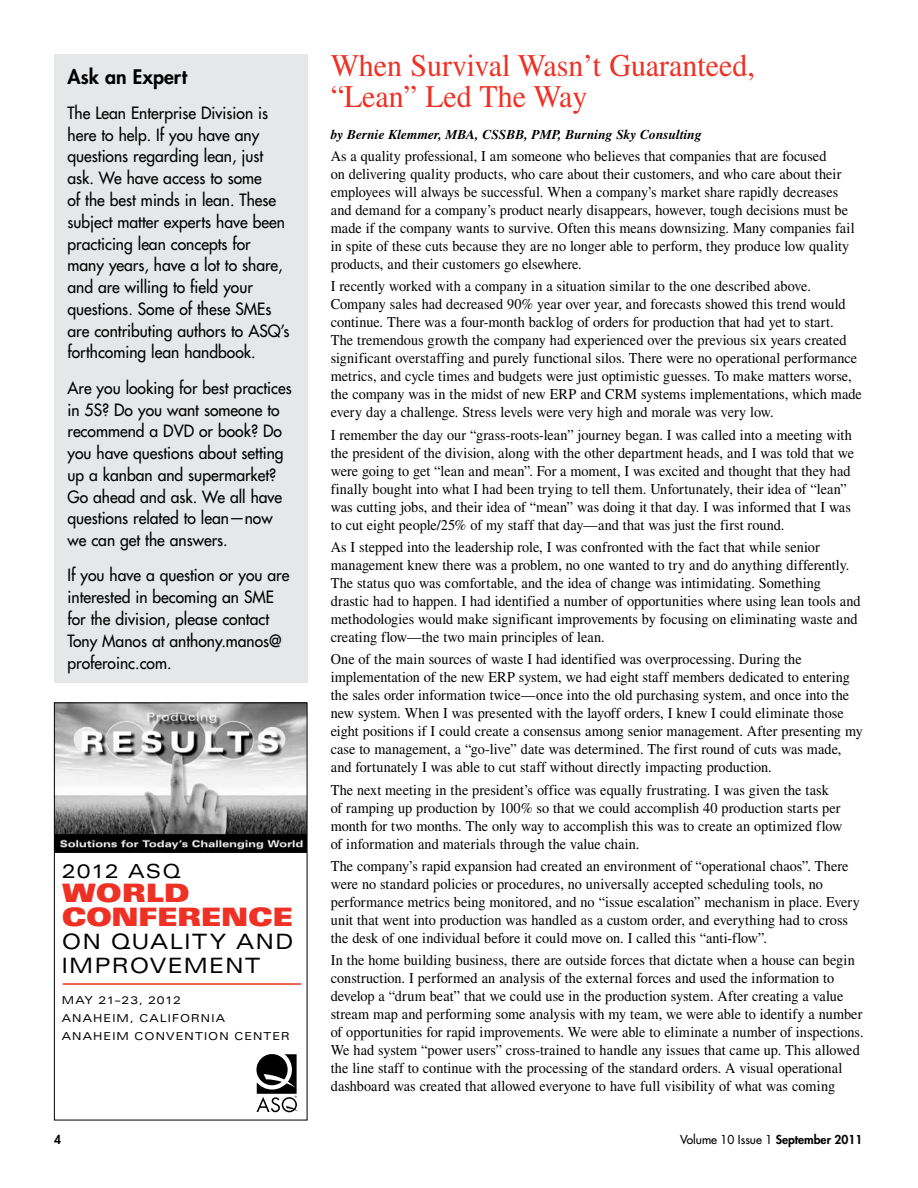
<style>
.page{position:relative;width:918px;height:1188px;background:#fff}
.page>*{position:absolute;margin:0;border:0;box-sizing:border-box;transform-origin:0 0}
.t1{font:31.5px/31.5px "Times LT Std";color:#ee3124;scale:.95 1}
.t2{font:25.35px/23.4px "Univers LT Std X Black Ex";letter-spacing:-.015em;color:#ee3124;scale:.96 1}
.t3{font:expanded 21.15px/23.4px "Univers LT Std";letter-spacing:.065em;color:#000;scale:.96 1}
.t4{font:800 19.5px "Futura Std";color:#000}
.t5{font:expanded 19.35px "Univers LT Std";letter-spacing:.065em;color:#000;scale:.96 1}
.t6{font:500 16.5px/21.8px "Futura Std";color:#000;scale:.95 1}
.t7{font:15px/18px "Times LT Std";color:#000;scale:.95 1}
.t8{font:italic 700 13.5px "Times LT Std";color:#000}
.t9{font:500 12px "Futura Std";color:#000}
.t10{font:800 12px "Futura Std";color:#000}
.t11{font:expanded 10.95px/18px "Univers LT Std";letter-spacing:.1em;color:#000;scale:.96 1}
.s1{font-weight:800}
</style>
<div class="page">
<div style="left:54px;top:54px;width:253px;height:628px;background:#e6e7e8"></div>
<img style="left:56px;top:704px;width:249px;height:149px">
<div style="left:54px;top:702px;width:253px;height:418px;border:1px solid #000"></div>
<svg style="left:256px;top:1054px;width:42px;height:58px"></svg>
<hr style="left:63px;top:983px;width:238px;height:2px;background:#ee3124">
<h3 class="t4" style="left:68px;top:64px;width:121px">Ask an Expert</h3>
<p class="t6" style="left:68px;top:102px;width:235px">The Lean Enterprise Division is here to help. If you have any questions regarding lean, just ask. We have access to some<br>of the best minds in lean. These subject matter experts have been practicing lean concepts for many years, have a lot to share, and are willing to field your questions. Some of these SMEs are contributing authors to ASQ’s forthcoming lean handbook.</p>
<p class="t6" style="left:68px;top:377px;width:238px">Are you looking for best practices in 5S? Do you want someone to recommend a DVD or book? Do you have questions about setting up a kanban and supermarket?<br>Go ahead and ask. We all have questions related to lean—now we can get the answers.</p>
<p class="t6" style="left:68px;top:565px;width:235px">If you have a question or you are interested in becoming an SME<br>for the division, please contact<br>Tony Manos at anthony.manos@ proferoinc.com.</p>
<p class="t5" style="left:62px;top:860px;width:125px">2012 ASQ</p>
<h2 class="t2" style="left:62px;top:882px;width:242px">WORLD<br>CONFERENCE</h2>
<h3 class="t3" style="left:62px;top:930px;width:243px">ON QUALITY AND<br>IMPROVEMENT</h3>
<p class="t11" style="left:62px;top:991px;width:171px">MAY 21–23, 2012<br>ANAHEIM, CALIFORNIA<br>ANAHEIM</p>
<p class="t11" style="left:134px;top:1027px;width:22px">CONVENTION</p>
<p class="t11" style="left:234px;top:1027px;width:21px">CENTER</p>
<h1 class="t1" style="left:331px;top:49px;width:448px">When Survival Wasn’t Guaranteed, “Lean” Led The Way</h1>
<p class="t8" style="left:331px;top:126px;width:373px">by Bernie Klemmer, MBA, CSSBB, PMP, Burning Sky Consulting</p>
<p class="t7" style="left:331px;top:147px;width:553px">As a quality professional, I am someone who believes that companies that are focused<br>on delivering quality products, who care about their customers, and who care about their employees will always be successful. When a company’s market share rapidly decreases and demand for a company’s product nearly disappears, however, tough decisions must be made if the company wants to survive. Often this means downsizing. Many companies fail in spite of these cuts because they are no longer able to perform, they produce low quality products, and their customers go elsewhere.</p>
<p class="t7" style="left:331px;top:277px;width:561px">I recently worked with a company in a situation similar to the one described above.<br>Company sales had decreased 90% year over year, and forecasts showed this trend would continue. There was a four-month backlog of orders for production that had yet to start.<br>The tremendous growth the company had experienced over the previous six years created significant overstaffing and purely functional silos. There were no operational performance metrics, and cycle times and budgets were just optimistic guesses. To make matters worse, the company was in the midst of new ERP and CRM systems implementations, which made every day a challenge. Stress levels were very high and morale was very low.</p>
<p class="t7" style="left:331px;top:426px;width:552px">I remember the day our “grass-roots-lean” journey began. I was called into a meeting with the president of the division, along with the other department heads, and I was told that we were going to get “lean and mean”. For a moment, I was excited and thought that they had finally bought into what I had been trying to tell them. Unfortunately, their idea of “lean” was cutting jobs, and their idea of “mean” was doing it that day. I was informed that I was to cut eight people/25% of my staff that day—and that was just the first round.</p>
<p class="t7" style="left:331px;top:538px;width:559px">As I stepped into the leadership role, I was confronted with the fact that while senior management knew there was a problem, no one wanted to try and do anything differently.<br>The status quo was comfortable, and the idea of change was intimidating. Something drastic had to happen. I had identified a number of opportunities where using lean tools and methodologies would make significant improvements by focusing on eliminating waste and creating flow—the two main principles of lean.</p>
<p class="t7" style="left:331px;top:650px;width:562px">One of the main sources of waste I had identified was overprocessing. During the implementation of the new ERP system, we had eight staff members dedicated to entering the sales order information twice—once into the old purchasing system, and once into the new system. When I was presented with the layoff orders, I knew I could eliminate those eight positions if I could create a consensus among senior management. After presenting my case to management, a “go-live” date was determined. The first round of cuts was made, and fortunately I was able to cut staff without directly impacting production.</p>
<p class="t7" style="left:331px;top:781px;width:540px">The next meeting in the president’s office was equally frustrating. I was given the task of ramping up production by 100% so that we could accomplish 40 production starts per month for two months. The only way to accomplish this was to create an optimized flow of information and materials through the value chain.</p>
<p class="t7" style="left:331px;top:857px;width:558px">The company’s rapid expansion had created an environment of “operational chaos”. There were no standard policies or procedures, no universally accepted scheduling tools, no performance metrics being monitored, and no “issue escalation” mechanism in place. Every unit that went into production was handled as a custom order, and everything had to cross the desk of one individual before it could move on. I called this “anti-flow”.</p>
<p class="t7" style="left:331px;top:951px;width:562px">In the home building business, there are outside forces that dictate when a house can begin construction. I performed an analysis of the external forces and used the information to develop a “drum beat” that we could use in the production system. After creating a value stream map and performing some analysis with my team, we were able to identify a number of opportunities for rapid improvements. We were able to eliminate a number of inspections.<br>We had system “power users” cross-trained to handle any issues that came up. This allowed the line staff to continue with the processing of the standard orders. A visual operational dashboard was created that allowed everyone to have full visibility of what was coming</p>
<p class="t10" style="left:54px;top:1132px;width:8px">4</p>
<p class="t9" style="left:680px;top:1132px;width:184px">Volume 10 Issue 1 <span class="s1">September 2011</span></p>
</div>
